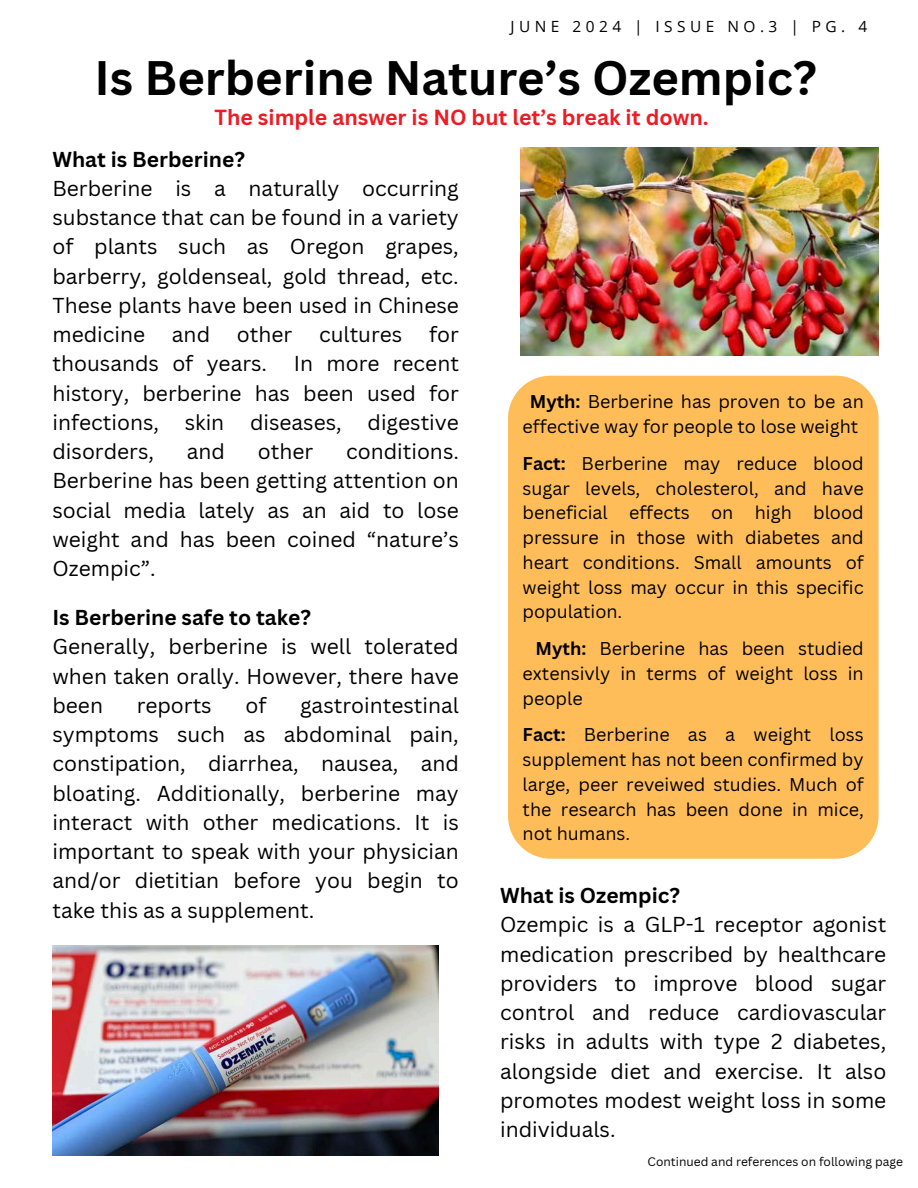
<style>
.page{position:relative;width:918px;height:1188px;background:#fff}
.page>*{position:absolute;margin:0;border:0;box-sizing:border-box;transform-origin:0 0}
.t1{font:700 47.1px "Canva Sans";color:#000}
.t2{font:700 21.3px "Canva Sans";color:#ed1c24}
.t3{font:21px/29.2px "Canva Sans";color:#000}
.t4{font:18px/24.8px "Canva Sans";color:#000;text-align:justify}
.t5{font:15.45px "Open Sans";letter-spacing:.29em;color:#000}
.t6{font:12px "Canva Sans";color:#000}
.s1{font-weight:700}
</style>
<div class="page">
<img style="left:52px;top:946px;width:386px;height:209px">
<img style="left:520px;top:147px;width:358px;height:208px">
<div style="left:508px;top:376px;width:371px;height:483px;background:#ffbd59;border-radius:43px"></div>
<h5 class="t5" style="left:511px;top:15px;width:358px">JUNE 2024 | ISSUE NO.3 | PG. 4</h5>
<h1 class="t1" style="left:95px;top:44px;width:724px">Is Berberine Nature’s Ozempic?</h1>
<h2 class="t2" style="left:214px;top:102px;width:496px">The simple answer is NO but let’s break it down.</h2>
<h3 class="t3" style="left:52px;top:144px;width:408px"><span class="s1">What is Berberine?<br></span>Berberine is a naturally occurring substance that can be found in a variety of plants such as Oregon grapes, barberry, goldenseal, gold thread, etc.<br>These plants have been used in Chinese medicine</h3>
<h3 class="t3" style="left:172px;top:319px;width:40px">and</h3>
<h3 class="t3" style="left:237px;top:319px;width:57px">other</h3>
<h3 class="t3" style="left:319px;top:319px;width:85px">cultures</h3>
<h3 class="t3" style="left:429px;top:319px;width:31px">for</h3>
<h3 class="t3" style="left:52px;top:349px;width:216px">thousands of years.</h3>
<h3 class="t3" style="left:52px;top:349px;width:408px;text-align:justify;text-indent:241px">In more recent history, berberine has been used for infections, skin diseases, digestive disorders,</h3>
<h3 class="t3" style="left:52px;top:436px;width:408px;text-align:justify;text-indent:294px">conditions.<br>Berberine has been getting attention on social media lately as an aid to lose weight and has been coined “nature’s Ozempic”.</h3>
<h3 class="t3" style="left:187px;top:436px;width:40px">and</h3>
<h3 class="t3" style="left:258px;top:436px;width:57px">other</h3>
<h3 class="t3" style="left:52px;top:602px;width:408px"><span class="s1">Is Berberine safe to take?<br></span>Generally, berberine is well tolerated when taken orally. However, there have been</h3>
<h3 class="t3" style="left:137px;top:690px;width:77px">reports</h3>
<h3 class="t3" style="left:245px;top:690px;width:23px">of</h3>
<h3 class="t3" style="left:52px;top:690px;width:408px;text-align:justify;text-indent:248px">gastrointestinal symptoms such as abdominal pain, constipation, diarrhea, nausea, and bloating. Additionally, berberine may interact with other medications. It is important to speak with your physician and/or dietitian before you begin to take this as a supplement.</h3>
<h4 class="t4" style="left:523px;top:389px;width:343px;text-align:center"><span class="s1">Myth:</span> Berberine has proven to be an effective way for people to lose weight</h4>
<h4 class="t4" style="left:523px;top:451px;width:343px"><span class="s1">Fact:</span> Berberine may reduce blood sugar levels, cholesterol, and have beneficial effects on high blood pressure in those with diabetes and heart conditions. Small amounts of weight loss may occur in this specific population.</h4>
<h4 class="t4" style="left:523px;top:636px;width:343px;text-indent:13px"><span class="s1">Myth:</span> Berberine has been studied extensivly in terms of weight loss in people</h4>
<h4 class="t4" style="left:523px;top:722px;width:343px"><span class="s1">Fact:</span> Berberine as a weight loss supplement has not been confirmed by large, peer reveiwed studies. Much of the research has been done in mice, not humans.</h4>
<h3 class="t3" style="left:500px;top:880px;width:388px"><span class="s1">What is Ozempic?<br></span>Ozempic is a GLP-1 receptor agonist medication prescribed by healthcare providers to improve blood sugar control and reduce cardiovascular risks in adults with type 2 diabetes, alongside diet and exercise. It also promotes modest weight loss in some individuals.</h3>
<p class="t6" style="left:648px;top:1153px;width:257px">Continued and references on following page</p>
</div>
